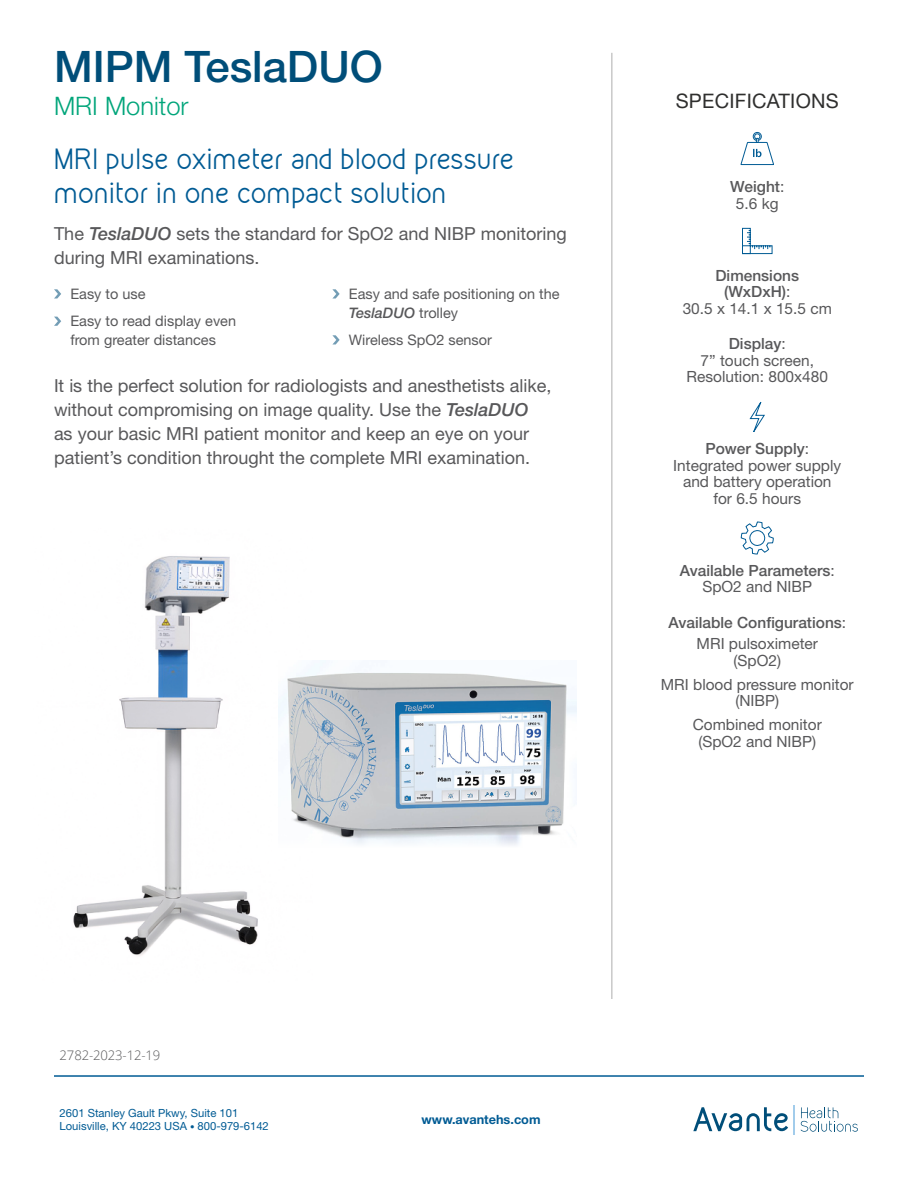
<style>
.page{position:relative;width:918px;height:1188px;background:#fff}
.page>*{position:absolute;margin:0;border:0;box-sizing:border-box;transform-origin:0 0}
.t1{font:500 43.5px "Helvetica Neue LT Std";color:#004e79}
.t2{font:25.5px/33.6px "Kirvante";letter-spacing:-.01em;color:#005b94}
.t3{font:300 25.5px "Helvetica Neue LT Std";color:#00a57a}
.t4{font:19.95px "Helvetica Neue LT Std";letter-spacing:.015em;color:#2f2f2e}
.t5{font:18px/24px "Helvetica Neue LT Std";color:#58585a}
.t6{font:15.45px/16.5px "Helvetica Neue LT Std";color:#58585a;text-align:center}
.t7{font:500 15.45px/16.5px "Helvetica Neue LT Std";color:#58585a;text-align:center}
.t8{font:14.55px/27.3px "Helvetica Neue LT Std";color:#58585a}
.t9{font:300 13.2px "Open Sans";letter-spacing:-.01em;color:#58585a}
.t10{font:700 12.75px "Helvetica Neue LT Std";color:#005b94}
.t11{font:11.25px/13.5px "Helvetica Neue LT Std";color:#005b94}
.s1{font-weight:500;font-style:italic}
.s2{font-weight:400}
.s3{font-weight:500}
.s4{font-size:9px}
</style>
<div class="page">
<hr style="left:54px;top:1075px;width:810px;height:2px;background:#005b94">
<svg style="left:801px;top:1107px;width:57px;height:25px"></svg>
<hr style="left:793px;top:1105px;width:2px;height:29px;background:#98c7e9">
<svg style="left:693px;top:1107px;width:95px;height:24px"></svg>
<svg style="left:740px;top:132px;width:34px;height:33px"></svg>
<svg style="left:742px;top:228px;width:31px;height:26px"></svg>
<hr style="left:612px;top:53px;width:1px;height:946px;background:#58585a">
<svg style="left:749px;top:402px;width:16px;height:30px"></svg>
<svg style="left:740px;top:521px;width:34px;height:34px"></svg>
<img style="left:312px;top:661px;width:265px;height:184px">
<svg style="left:332px;top:289px;width:8px;height:10px"></svg>
<svg style="left:54px;top:289px;width:7px;height:10px"></svg>
<svg style="left:332px;top:335px;width:8px;height:9px"></svg>
<svg style="left:54px;top:317px;width:7px;height:9px"></svg>
<img style="left:73px;top:556px;width:239px;height:400px">
<h1 class="t1" style="left:54px;top:41px;width:330px">MIPM TeslaDUO</h1>
<h2 class="t3" style="left:54px;top:90px;width:136px">MRI Monitor</h2>
<h2 class="t2" style="left:54px;top:142px;width:462px">MRI pulse oximeter and blood pressure monitor in one compact solution</h2>
<p class="t5" style="left:54px;top:221px;width:514px">The <span class="s1">TeslaDUO</span> sets the standard for SpO2 and NIBP monitoring during MRI examinations.</p>
<p class="t8" style="left:70px;top:280px;width:167px">Easy to use<br>Easy to read display even</p>
<p class="t8" style="left:70px;top:326px;width:147px">from greater distances</p>
<p class="t8" style="left:349px;top:284px;width:212px;line-height:18.8px">Easy and safe positioning on the<br><span class="s1">TeslaDUO</span> trolley</p>
<p class="t8" style="left:349px;top:326px;width:145px">Wireless SpO2 sensor</p>
<p class="t5" style="left:54px;top:373px;width:499px">It is the perfect solution for radiologists and anesthetists alike, without compromising on image quality. Use the <span class="s1">TeslaDUO </span>as your basic MRI patient monitor and keep an eye on your patient’s condition throught the complete MRI examination.</p>
<p class="t4" style="left:676px;top:89px;width:165px">SPECIFICATIONS</p>
<p class="t7" style="left:730px;top:178px;width:56px">Weight<span class="s2">:<br>5.6 kg</span></p>
<p class="t7" style="left:683px;top:267px;width:151px">Dimensions (WxDxH)<span class="s2">:<br>30.5 x 14.1 x 15.5 cm</span></p>
<p class="t6" style="left:687px;top:336px;width:143px"><span class="s3">Display</span>:<br>7” touch screen,<br>Resolution: 800x480</p>
<p class="t6" style="left:673px;top:440px;width:169px"><span class="s3">Power Supply</span>:<br>Integrated power supply and battery operation for 6.5 hours</p>
<p class="t7" style="left:680px;top:562px;width:157px">Available Parameters<span class="s2">:<br>SpO2 and NIBP</span></p>
<p class="t7" style="left:668px;top:612px;width:179px;line-height:21px">Available Configurations<span class="s2">:<br>MRI pulsoximeter</span></p>
<p class="t6" style="left:661px;top:648px;width:194px;line-height:24px">(SpO2)<br>MRI blood pressure monitor</p>
<p class="t6" style="left:693px;top:688px;width:131px;line-height:24px">(NIBP)<br>Combined monitor</p>
<p class="t6" style="left:698px;top:733px;width:119px">(SpO2 and NIBP)</p>
<p class="t9" style="left:60px;top:1046px;width:102px">2782-2023-12-19</p>
<p class="t11" style="left:60px;top:1106px;width:211px">2601 Stanley Gault Pkwy, Suite 101<br>Louisville, KY 40223 USA <span class="s4">•</span> 800-979-6142</p>
<p class="t10" style="left:422px;top:1112px;width:121px">www.avantehs.com</p>
</div>
